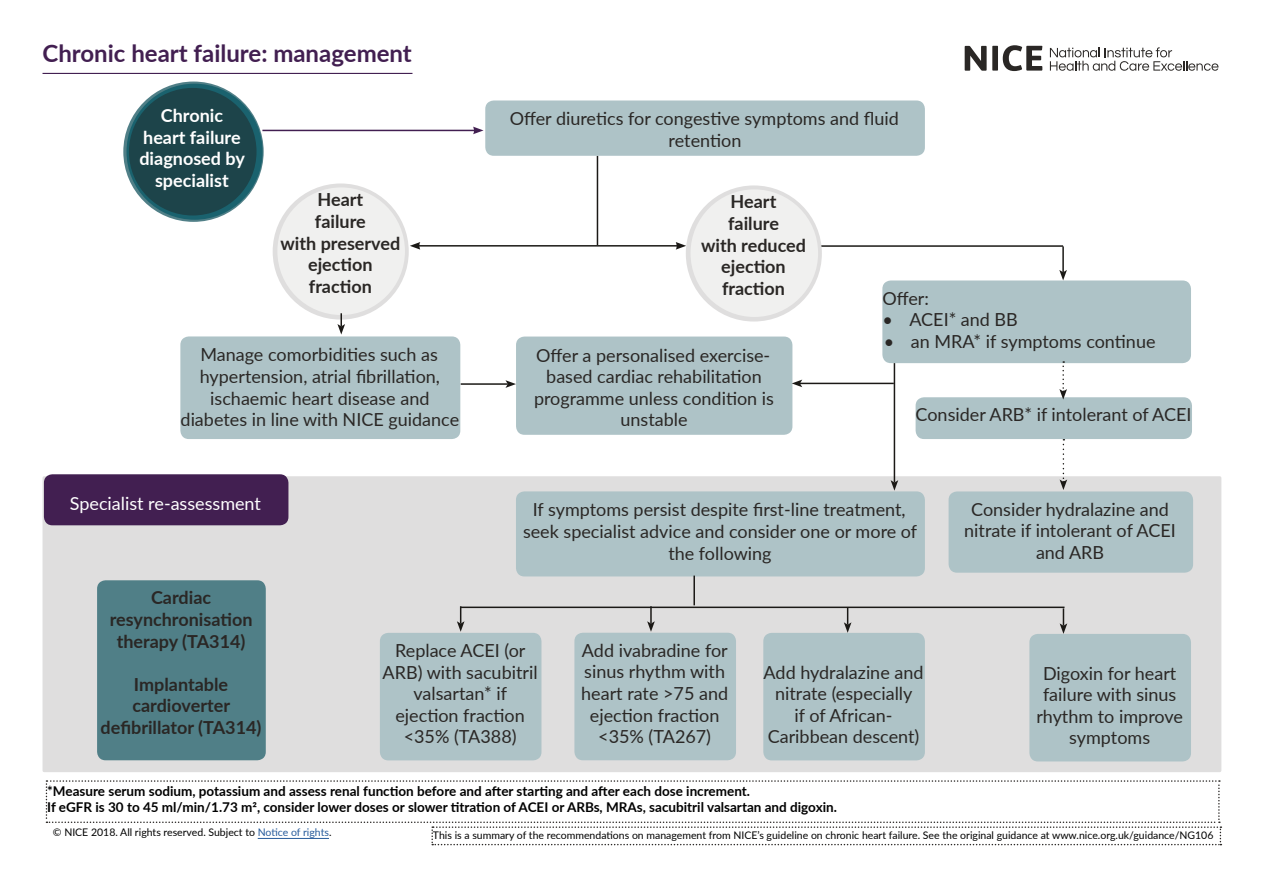
<style>
.page{position:relative;width:1263px;height:893px;background:#fff}
.page>*{position:absolute;margin:0;border:0;box-sizing:border-box;transform-origin:0 0}
.t1{font:700 24px "Lato";color:#421f51}
.t2{font:18px/21.6px "Lato";color:#2a2725;text-align:center}
.t3{font:700 18px/21.6px "Lato";color:#2a2725;text-align:center}
.t4{font:700 18px/21.6px "Lato";color:#fff;text-align:center}
.t5{font:18px "Lato";color:#fff}
.t6{font:700 13.5px/16.2px "Lato";color:#000}
.t7{font:10.5px "Lato";color:#000}
.s1{color:#275b9b}
</style>
<div class="page">
<hr style="left:43px;top:73px;width:369px;height:1px;background:#421f51">
<svg style="left:123px;top:82px;width:141px;height:140px"></svg>
<svg style="left:126px;top:84px;width:137px;height:136px;fill:#1a626e"></svg>
<div style="left:129px;top:88px;width:127px;height:127px;background:#1d444a;border-radius:50%"></div>
<hr style="left:597px;top:156px;width:1px;height:89px;background:#1b1916">
<hr style="left:262px;top:130px;width:213px;height:1px;background:#421f51">
<svg style="left:473px;top:127px;width:10px;height:7px"></svg>
<div style="left:42px;top:475px;width:1180px;height:297px;background:#dfdede"></div>
<div style="left:485px;top:100px;width:440px;height:56px;background:#aec3c7;border-radius:9px"></div>
<div style="left:882px;top:280px;width:309px;height:83px;background:#aec3c7;border-radius:9px"></div>
<div style="left:180px;top:336px;width:280px;height:103px;background:#aec3c7;border-radius:9px"></div>
<div style="left:273px;top:183px;width:136px;height:137px;background:#dfdede;border-radius:50%"></div>
<div style="left:277px;top:187px;width:128px;height:128px;background:#f0f0ef;border-radius:50%"></div>
<div style="left:763px;top:633px;width:162px;height:127px;background:#aec3c7;border-radius:9px"></div>
<hr style="left:418px;top:245px;width:260px;height:2px;background:#1b1916">
<svg style="left:676px;top:242px;width:10px;height:8px"></svg>
<svg style="left:410px;top:242px;width:10px;height:8px"></svg>
<hr style="left:1062px;top:246px;width:2px;height:26px;background:#1b1916">
<svg style="left:1059px;top:270px;width:8px;height:10px"></svg>
<svg style="left:337px;top:313px;width:8px;height:22px"></svg>
<svg style="left:965px;top:46px;width:21px;height:25px"></svg>
<div style="left:992px;top:46px;width:6px;height:25px;background:#2a2725"></div>
<svg style="left:1003px;top:45px;width:39px;height:26px"></svg>
<svg style="left:1050px;top:47px;width:168px;height:24px"></svg>
<div style="left:516px;top:491px;width:409px;height:85px;background:#aec3c7;border-radius:9px"></div>
<hr style="left:821px;top:245px;width:242px;height:2px;background:#1b1916">
<div style="left:948px;top:491px;width:245px;height:82px;background:#aec3c7;border-radius:9px"></div>
<svg style="left:1059px;top:439px;width:8px;height:51px"></svg>
<div style="left:1029px;top:634px;width:162px;height:127px;background:#aec3c7;border-radius:9px"></div>
<div style="left:574px;top:633px;width:162px;height:127px;background:#aec3c7;border-radius:9px"></div>
<div style="left:380px;top:633px;width:161px;height:127px;background:#aec3c7;border-radius:9px"></div>
<hr style="left:894px;top:363px;width:1px;height:119px;background:#1b1916">
<svg style="left:891px;top:480px;width:7px;height:11px"></svg>
<div style="left:44px;top:474px;width:244px;height:51px;background:#421f51;border-radius:9px"></div>
<div style="left:97px;top:580px;width:169px;height:180px;background:#507f87;border-radius:9px"></div>
<hr style="left:461px;top:607px;width:603px;height:1px;background:#1b1916">
<svg style="left:647px;top:606px;width:8px;height:26px"></svg>
<svg style="left:844px;top:608px;width:7px;height:25px"></svg>
<svg style="left:457px;top:606px;width:7px;height:26px"></svg>
<svg style="left:1060px;top:608px;width:7px;height:26px"></svg>
<svg style="left:46px;top:780px;width:1175px;height:65px"></svg>
<hr style="left:693px;top:576px;width:2px;height:29px;background:#1b1916">
<div style="left:686px;top:185px;width:136px;height:137px;background:#dfdede;border-radius:50%"></div>
<div style="left:690px;top:189px;width:128px;height:128px;background:#f0f0ef;border-radius:50%"></div>
<div style="left:516px;top:337px;width:276px;height:98px;background:#aec3c7;border-radius:9px"></div>
<div style="left:915px;top:397px;width:277px;height:42px;background:#aec3c7;border-radius:9px"></div>
<svg style="left:1059px;top:361px;width:8px;height:39px"></svg>
<hr style="left:461px;top:383px;width:47px;height:2px;background:#1b1916">
<svg style="left:505px;top:380px;width:11px;height:8px"></svg>
<hr style="left:800px;top:383px;width:94px;height:1px;background:#1b1916">
<svg style="left:792px;top:380px;width:10px;height:7px"></svg>
<h1 class="t1" style="left:43px;top:35px;width:371px">Chronic heart failure: management</h1>
<p class="t4" style="left:139px;top:104px;width:107px">Chronic heart failure diagnosed by specialist</p>
<p class="t3" style="left:280px;top:188px;width:121px">Heart<br>failure<br>with preserved ejection fraction</p>
<p class="t2" style="left:181px;top:343px;width:280px">Manage comorbidities such as hypertension, atrial fibrillation, ischaemic heart disease and diabetes in line with NICE guidance</p>
<p class="t5" style="left:70px;top:491px;width:193px">Specialist re-assessment</p>
<p class="t2" style="left:510px;top:107px;width:391px">Offer diuretics for congestive symptoms and fluid retention</p>
<p class="t3" style="left:701px;top:190px;width:107px">Heart<br>failure<br>with reduced ejection fraction</p>
<p class="t2" style="left:534px;top:343px;width:242px">Offer a personalised exercise&shy;based cardiac rehabilitation programme unless condition is unstable</p>
<p class="t2" style="left:882px;top:286px;width:48px">Offer:</p>
<p class="t2" style="left:882px;top:308px;width:137px">• ACEI* and BB</p>
<p class="t2" style="left:884px;top:330px;width:273px">• an MRA* if symptoms continue</p>
<p class="t2" style="left:915px;top:403px;width:277px">Consider ARB* if intolerant of ACEI</p>
<p class="t2" style="left:523px;top:498px;width:396px">If symptoms persist despite first-line treatment, seek specialist advice and consider one or more of the following</p>
<p class="t2" style="left:964px;top:497px;width:213px">Consider hydralazine and nitrate if intolerant of ACEI and ARB</p>
<p class="t3" style="left:110px;top:586px;width:144px">Cardiac resynchronisation therapy (TA314)</p>
<p class="t3" style="left:101px;top:673px;width:162px">Implantable cardioverter defibrillator (TA314)</p>
<p class="t2" style="left:383px;top:639px;width:157px">Replace ACEI (or<br>ARB) with sacubitril valsartan* if ejection fraction &lt;35% (TA388)</p>
<p class="t2" style="left:581px;top:639px;width:148px">Add ivabradine for sinus rhythm with heart rate &gt;75 and ejection fraction &lt;35% (TA267)</p>
<p class="t2" style="left:764px;top:660px;width:161px">Add hydralazine and nitrate (especially<br>if of African-<br>Caribbean descent)</p>
<p class="t6" style="left:47px;top:782px;width:791px">*Measure serum sodium, potassium and assess renal function before and after starting and after each dose increment.<br>If eGFR is 30 to 45 ml/min/1.73 m2, consider lower doses or slower titration of ACEI or ARBs, MRAs, sacubitril valsartan and digoxin.</p>
<p class="t2" style="left:1036px;top:661px;width:148px">Digoxin for heart failure with sinus rhythm to improve symptoms</p>
<p class="t7" style="left:53px;top:825px;width:280px">© NICE 2018. All rights reserved. Subject to <span class="s1">Notice of rights</span>.</p>
<p class="t7" style="left:433px;top:828px;width:782px">This is a summary of the recommendations on management from NICE’s guideline on chronic heart failure. See the original guidance at www.nice.org.uk/guidance/NG106</p>
</div>
